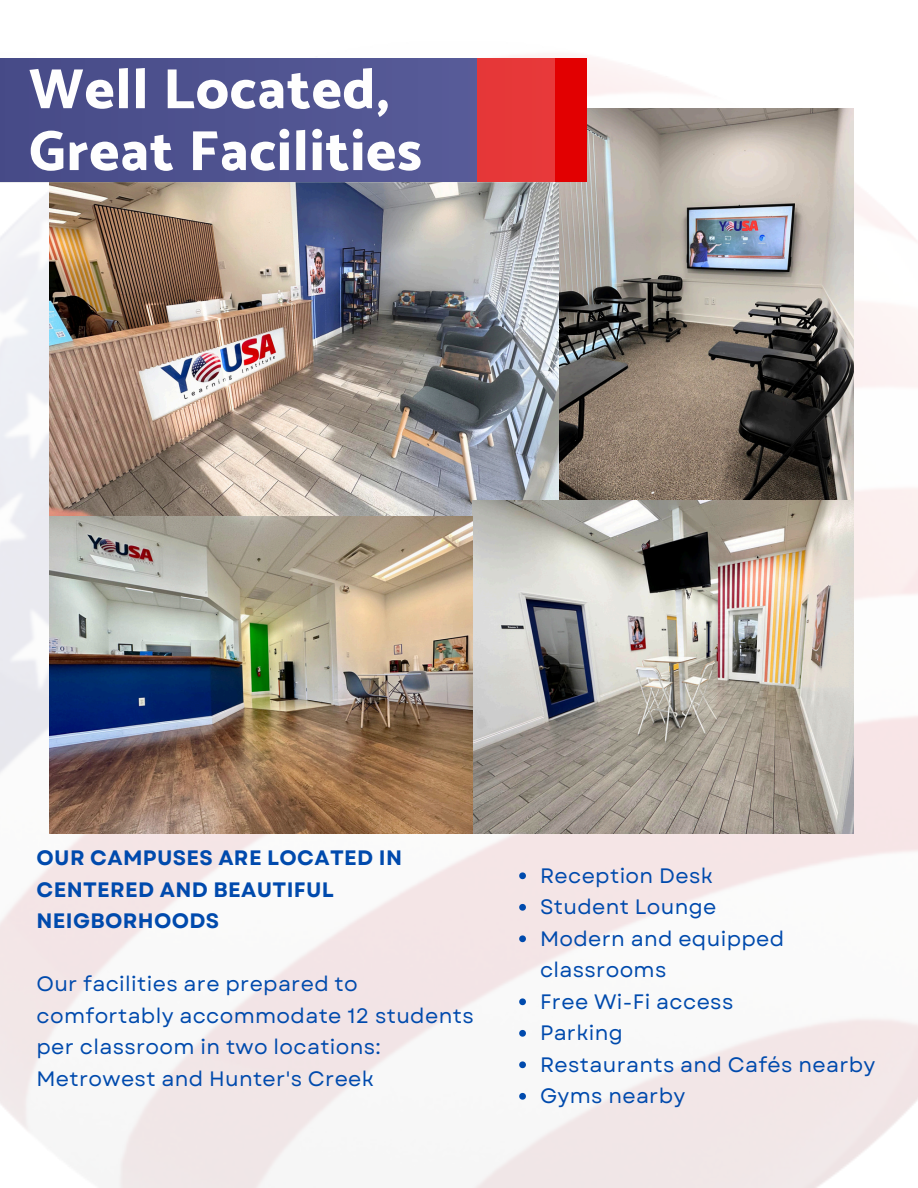
<style>
.page{position:relative;width:918px;height:1188px;background:#fff}
.page>*{position:absolute;margin:0;border:0;box-sizing:border-box;transform-origin:0 0}
.t1{font:800 57px/61.8px "Catamaran";letter-spacing:.015em;color:#fefefe}
.t2{font:20.85px/31.5px "Garet";letter-spacing:.015em;color:#004aad}
.t3{font:700 20.85px/31.5px "Garet";letter-spacing:.015em;color:#004aad}
</style>
<div class="page">
<img style="left:0;top:55px;width:918px;height:1133px">
<img style="left:49px;top:182px;width:511px;height:334px">
<img style="left:560px;top:109px;width:293px;height:392px">
<img style="left:472px;top:501px;width:382px;height:333px">
<div style="left:478px;top:59px;width:109px;height:123px;background:#e20001"></div>
<svg style="left:0;top:59px;width:555px;height:123px;fill:#50528f"></svg>
<img style="left:49px;top:516px;width:423px;height:318px">
<svg style="left:519px;top:872px;width:7px;height:7px"></svg>
<svg style="left:519px;top:904px;width:7px;height:7px"></svg>
<svg style="left:519px;top:935px;width:7px;height:7px"></svg>
<svg style="left:519px;top:998px;width:7px;height:7px"></svg>
<svg style="left:519px;top:1030px;width:7px;height:7px"></svg>
<svg style="left:519px;top:1061px;width:7px;height:7px"></svg>
<svg style="left:519px;top:1093px;width:7px;height:7px"></svg>
<p class="t1" style="left:29px;top:58px;width:395px">Well Located,<br>Great Facilities</p>
<p class="t3" style="left:37px;top:842px;width:367px">OUR CAMPUSES ARE LOCATED IN<br>CENTERED AND BEAUTIFUL<br>NEIGBORHOODS</p>
<p class="t2" style="left:37px;top:968px;width:439px">Our facilities are prepared to comfortably accommodate 12 students per classroom in two locations:<br>Metrowest and Hunter's Creek</p>
<h2 class="t2" style="left:540px;top:860px;width:174px">Reception Desk</h2>
<p class="t2" style="left:540px;top:891px;width:178px">Student Lounge</p>
<p class="t2" style="left:540px;top:923px;width:246px">Modern and equipped classrooms</p>
<p class="t2" style="left:540px;top:986px;width:195px">Free Wi-Fi access</p>
<p class="t2" style="left:540px;top:1017px;width:84px">Parking</p>
<p class="t2" style="left:540px;top:1049px;width:337px">Restaurants and Cafés nearby</p>
<p class="t2" style="left:540px;top:1080px;width:147px">Gyms nearby</p>
</div>
